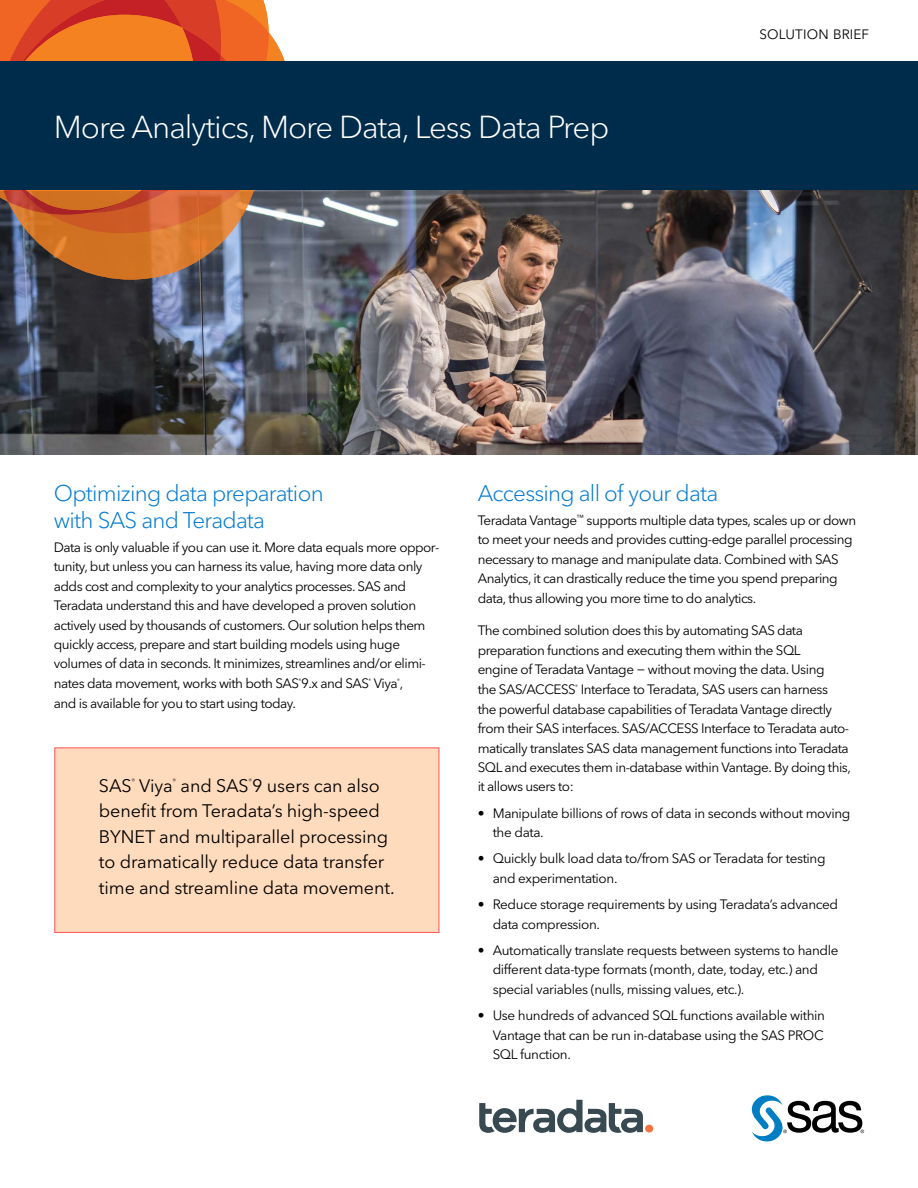
<style>
.page{position:relative;width:918px;height:1188px;background:#fff}
.page>*{position:absolute;margin:0;border:0;box-sizing:border-box;transform-origin:0 0}
.t1{font:300 31.5px "Avenir Next W1 G";letter-spacing:-.03em;color:#fff}
.t2{font:300 22.5px/27px "Avenir Next W1 G";letter-spacing:-.035em;color:#0079d1}
.t3{font:18px/25.5px "Avenir Next W1 G";letter-spacing:-.005em;color:#000}
.t4{font:13.5px/19.5px "Avenir Next W1 G";letter-spacing:-.035em;color:#000}
.t5{font:13.5px "Avenir Next W1 G";letter-spacing:.01em;color:#000}
.t6{font:300 6.3px "Avenir Next W1 G";color:#000}
.t7{font:4.8px "Avenir Next W1 G";color:#000}
</style>
<div class="page">
<div style="left:54px;top:747px;width:385px;height:186px;background:#ffdbbd;border:1px solid #fd5656"></div>
<img style="left:0;top:190px;width:918px;height:264px">
<svg style="left:0;top:0;width:290px;height:280px;background:#bf683d"></svg>
<div style="left:0;top:62px;width:918px;height:128px;background:#002c4b"></div>
<svg style="left:479px;top:1100px;width:164px;height:33px"></svg>
<div style="left:645px;top:1125px;width:8px;height:8px;background:#f47440;border-radius:50%"></div>
<svg style="left:751px;top:1095px;width:113px;height:47px"></svg>
<h1 class="t1" style="left:54px;top:108px;width:557px">More Analytics, More Data, Less Data Prep</h1>
<p class="t5" style="left:759px;top:26px;width:111px">SOLUTION BRIEF</p>
<h2 class="t2" style="left:54px;top:479px;width:271px">Optimizing data preparation with SAS and Teradata</h2>
<p class="t4" style="left:54px;top:537px;width:387px">Data is only valuable if you can use it. More data equals more oppor&shy;tunity, but unless you can harness its value, having more data only adds cost and complexity to your analytics processes. SAS and Teradata understand this and have developed a proven solution actively used by thousands of customers. Our solution helps them quickly access, prepare and start building models using huge volumes of data in seconds. It minimizes, streamlines and/or elimi&shy;nates data movement, works with both SAS 9.x and SAS Viya ,</p>
<p class="t7" style="left:299px;top:677px;width:4px">®</p>
<p class="t7" style="left:369px;top:677px;width:4px">®</p>
<p class="t7" style="left:397px;top:677px;width:4px">®</p>
<p class="t4" style="left:54px;top:693px;width:244px">and is available for you to start using today.</p>
<h3 class="t3" style="left:99px;top:773px;width:282px">SAS Viya and SAS 9 users can also</h3>
<p class="t6" style="left:131px;top:777px;width:5px">®</p>
<p class="t6" style="left:173px;top:777px;width:5px">®</p>
<p class="t6" style="left:249px;top:777px;width:5px">®</p>
<h3 class="t3" style="left:99px;top:798px;width:297px">benefit from Teradata’s high-speed BYNET and multiparallel processing to dramatically reduce data transfer time and streamline data movement.</h3>
<h2 class="t2" style="left:478px;top:479px;width:242px">Accessing all of your data</h2>
<p class="t4" style="left:478px;top:510px;width:380px">Teradata Vantage<sup>™</sup> supports multiple data types, scales up or down to meet your needs and provides cutting-edge parallel processing necessary to manage and manipulate data. Combined with SAS Analytics, it can drastically reduce the time you spend preparing data, thus allowing you more time to do analytics.</p>
<p class="t4" style="left:478px;top:621px;width:352px">The combined solution does this by automating SAS data preparation functions and executing them within the SQL engine of Teradata Vantage − without moving the data. Using the SAS/ACCESS Interface to Teradata, SAS users can harness</p>
<p class="t7" style="left:575px;top:683px;width:4px">®</p>
<p class="t4" style="left:478px;top:699px;width:375px">the powerful database capabilities of Teradata Vantage directly from their SAS interfaces. SAS/ACCESS Interface to Teradata auto&shy;matically translates SAS data management functions into Teradata SQL and executes them in-database within Vantage. By doing this, it allows users to:</p>
<p class="t4" style="left:493px;top:803px;width:359px;text-indent:-15px">• Manipulate billions of rows of data in seconds without moving the data.</p>
<p class="t4" style="left:493px;top:849px;width:334px;text-indent:-15px">• Quickly bulk load data to/from SAS or Teradata for testing and experimentation.</p>
<p class="t4" style="left:493px;top:895px;width:347px;text-indent:-15px">• Reduce storage requirements by using Teradata’s advanced data compression.</p>
<p class="t4" style="left:493px;top:941px;width:347px;text-indent:-15px">• Automatically translate requests between systems to handle different data-type formats (month, date, today, etc.) and special variables (nulls, missing values, etc.).</p>
<p class="t4" style="left:493px;top:1006px;width:334px;text-align:justify;text-indent:-15px">• Use hundreds of advanced SQL functions available within Vantage that can be run in-database using the SAS PROC SQL function.</p>
</div>
